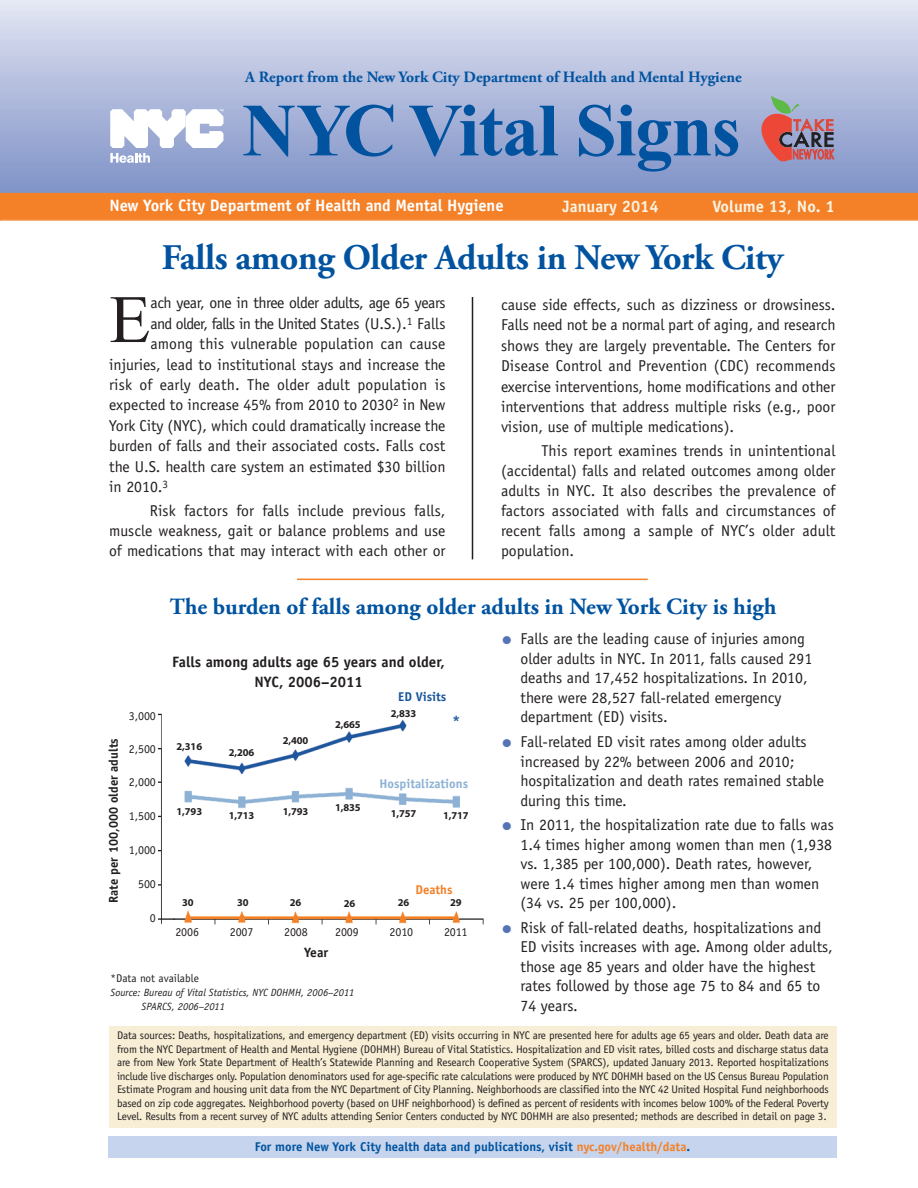
<style>
.page{position:relative;width:918px;height:1188px;background:#fff}
.page>*{position:absolute;margin:0;border:0;box-sizing:border-box;transform-origin:0 0}
.t1{font:700 75px "Times";letter-spacing:-.015em;color:#0153a0}
.t2{font:67.65px "Times";color:#231f20}
.t3{font:700 36px "Adobe Garamond Pro";letter-spacing:-.01em;color:#0153a0}
.t4{font:700 23.25px "Adobe Garamond Pro";color:#0153a0}
.t5{font:700 16.5px "Officina Sans";letter-spacing:-.005em;color:#fff}
.t6{font:700 16.5px "Officina Sans";color:#faf4e2}
.t7{font:15.75px/19.5px "Officina Sans";color:#231f20}
.t8{font:700 15.75px "Adobe Garamond Pro";color:#0153a0}
.t9{font:15.75px "Officina Sans";letter-spacing:-.04em;color:#231f20}
.t10{font:15.75px "Officina Sans";letter-spacing:-.03em;color:#231f20}
.t11{font:700 15px/20.2px "Officina Sans";color:#231f20;text-align:center}
.t12{font:700 15px "Officina Sans";color:#1a569c}
.t13{font:700 13.5px "Officina Sans";color:#231f20}
.t14{font:700 12.75px "Officina Sans";color:#0153a0}
.t15{font:700 12.75px "Officina Sans";color:#231f20}
.t16{font:700 12.75px "Officina Sans";color:#8cb1d4}
.t17{font:700 12.75px "Officina Sans";color:#1a569c}
.t18{font:700 12.75px "Officina Sans";color:#f48028}
.t19{font:12px "Officina Sans";letter-spacing:-.01em;color:#231f20}
.t20{font:11.25px "Officina Sans";color:#231f20}
.t21{font:700 11.25px "Officina Sans";letter-spacing:-.01em;color:#0153a0}
.t22{font:11.1px/13.5px "Officina Sans";letter-spacing:-.015em;color:#231f20;text-align:justify}
.t23{font:700 10.5px "Myriad Pro";letter-spacing:-.01em;color:#231f20}
.t24{font:italic 10.5px/14.1px "Officina Sans";color:#231f20}
.s1{font-size:15px}
.s2{color:#5474b5}
.s3{color:#f48028}
</style>
<div class="page">
<div style="left:0;top:0;width:918px;height:196px;background:linear-gradient(to bottom,#e3e6f3,#7e90c5)"></div>
<svg style="left:0;top:193px;width:918px;height:28px;background:#f4822b"></svg>
<svg style="left:110px;top:109px;width:113px;height:54px"></svg>
<svg style="left:761px;top:95px;width:73px;height:66px;background:#aa8491"></svg>
<hr style="left:297px;top:579px;width:351px;height:1px;background:#f48028">
<div style="left:108px;top:1136px;width:729px;height:22px;background:#c6d5ed"></div>
<img style="left:158px;top:713px;width:326px;height:212px">
<hr style="left:472px;top:297px;width:1px;height:262px;background:#231f20">
<div style="left:110px;top:1027px;width:727px;height:101px;background:#f7eed5"></div>
<p class="t21" style="left:426px;top:68px;width:93px"><span class="s1">NYC V</span>ITAL <span class="s1">S</span>IGNS</p>
<h1 class="t1" style="left:242px;top:86px;width:500px">NYC Vital Signs</h1>
<p class="t8" style="left:245px;top:71px;width:498px">A Report from the New York City Department of Health and Mental Hygiene</p>
<p class="t5" style="left:109px;top:200px;width:396px">New York City Department of Health and Mental Hygiene</p>
<p class="t6" style="left:562px;top:200px;width:98px">January 2014</p>
<p class="t6" style="left:712px;top:200px;width:124px">Volume 13, No. 1</p>
<h3 class="t3" style="left:162px;top:243px;width:623px">Falls among Older Adults in New York City</h3>
<h2 class="t2" style="left:109px;top:295px;width:43px">E</h2>
<p class="t10" style="left:151px;top:297px;width:297px">ach year, one in three older adults, age 65 years</p>
<p class="t7" style="left:501px;top:296px;width:336px;line-height:20.4px;text-align:justify">cause side effects, such as dizziness or drowsiness.<br>Falls need not be a normal part of aging, and research shows they are largely preventable. The Centers for Disease Control and Prevention (CDC) recommends exercise interventions, home modifications and other interventions that address multiple risks (e.g., poor vision, use of multiple medications).</p>
<p class="t7" style="left:501px;top:442px;width:336px;line-height:20.1px;text-align:justify;text-indent:40px">This report examines trends in unintentional (accidental) falls and related outcomes among older adults in NYC. It also describes the prevalence of factors associated with falls and circumstances of recent falls among a sample of NYC’s older adult population.</p>
<p class="t9" style="left:150px;top:317px;width:297px">and older, falls in the United States (U.S.).<sup>1</sup> Falls</p>
<p class="t7" style="left:150px;top:335px;width:297px">among this vulnerable population can cause</p>
<p class="t7" style="left:109px;top:356px;width:338px">injuries, lead to institutional stays and increase the</p>
<p class="t7" style="left:109px;top:376px;width:338px">risk of early death. The older adult population is</p>
<p class="t7" style="left:109px;top:397px;width:338px">expected to increase 45% from 2010 to 2030<sup>2</sup> in New</p>
<p class="t7" style="left:109px;top:417px;width:338px">York City (NYC), which could dramatically increase the</p>
<p class="t7" style="left:109px;top:437px;width:338px">burden of falls and their associated costs. Falls cost</p>
<p class="t7" style="left:109px;top:458px;width:338px">the U.S. health care system an estimated $30 billion</p>
<p class="t7" style="left:109px;top:478px;width:60px">in 2010.<sup>3</sup></p>
<p class="t7" style="left:109px;top:501px;width:338px;line-height:20.4px;text-align:justify;text-indent:40px">Risk factors for falls include previous falls, muscle weakness, gait or balance problems and use of medications that may interact with each other or</p>
<h3 class="t4" style="left:170px;top:597px;width:608px">The burden of falls among older adults in New York City is high</h3>
<p class="t7" style="left:520px;top:631px;width:293px;text-indent:-18px"><span class="s2">●</span> Falls are the leading cause of injuries among older adults in NYC. In 2011, falls caused 291 deaths and 17,452 hospitalizations. In 2010, there were 28,527 fall-related emergency department (ED) visits.</p>
<p class="t7" style="left:520px;top:733px;width:305px;text-indent:-18px"><span class="s2">●</span> Fall-related ED visit rates among older adults increased by 22% between 2006 and 2010; hospitalization and death rates remained stable during this time.</p>
<p class="t7" style="left:520px;top:816px;width:315px;text-indent:-18px"><span class="s2">●</span> In 2011, the hospitalization rate due to falls was 1.4 times higher among women than men (1,938 vs. 1,385 per 100,000). Death rates, however, were 1.4 times higher among men than women (34 vs. 25 per 100,000).</p>
<p class="t7" style="left:520px;top:919px;width:314px;text-indent:-18px"><span class="s2">●</span> Risk of fall-related deaths, hospitalizations and ED visits increases with age. Among older adults, those age 85 years and older have the highest rates followed by those age 75 to 84 and 65 to 74 years.</p>
<p class="t11" style="left:172px;top:653px;width:274px">Falls among adults age 65 years and older,<br>NYC, 2006–2011</p>
<p class="t17" style="left:398px;top:692px;width:50px">ED Visits</p>
<p class="t23" style="left:391px;top:708px;width:27px">2,833</p>
<p class="t19" style="left:129px;top:711px;width:29px">3,000</p>
<p class="t19" style="left:129px;top:744px;width:29px">2,500</p>
<p class="t19" style="left:129px;top:777px;width:29px">2,000</p>
<p class="t19" style="left:129px;top:812px;width:29px">1,500</p>
<p class="t19" style="left:129px;top:845px;width:29px">1,000</p>
<p class="t19" style="left:138px;top:879px;width:19px">500</p>
<p class="t19" style="left:150px;top:914px;width:7px">0</p>
<p class="t12" style="left:452px;top:715px;width:10px">*</p>
<p class="t23" style="left:335px;top:718px;width:27px">2,665</p>
<p class="t23" style="left:283px;top:735px;width:27px">2,400</p>
<p class="t15" style="left:109px;top:903px;width:166px;rotate:-90deg">Rate per 100,000 older adults</p>
<p class="t23" style="left:177px;top:741px;width:27px">2,316</p>
<p class="t23" style="left:229px;top:747px;width:27px">2,206</p>
<p class="t16" style="left:380px;top:779px;width:90px">Hospitalizations</p>
<p class="t23" style="left:335px;top:801px;width:27px">1,835</p>
<p class="t23" style="left:177px;top:805px;width:27px">1,793</p>
<p class="t23" style="left:283px;top:805px;width:27px">1,793</p>
<p class="t23" style="left:391px;top:807px;width:27px">1,757</p>
<p class="t23" style="left:443px;top:810px;width:27px">1,717</p>
<p class="t23" style="left:229px;top:810px;width:27px">1,713</p>
<p class="t18" style="left:415px;top:885px;width:39px">Deaths</p>
<p class="t23" style="left:182px;top:897px;width:13px">30</p>
<p class="t23" style="left:237px;top:897px;width:13px">30</p>
<p class="t23" style="left:290px;top:897px;width:13px">26</p>
<p class="t23" style="left:344px;top:897px;width:13px">26</p>
<p class="t23" style="left:398px;top:897px;width:13px">26</p>
<p class="t23" style="left:450px;top:897px;width:13px">29</p>
<p class="t19" style="left:175px;top:927px;width:25px">2006</p>
<p class="t19" style="left:230px;top:927px;width:25px">2007</p>
<p class="t19" style="left:284px;top:927px;width:25px">2008</p>
<p class="t19" style="left:335px;top:927px;width:25px">2009</p>
<p class="t19" style="left:390px;top:927px;width:25px">2010</p>
<p class="t19" style="left:444px;top:927px;width:25px">2011</p>
<p class="t13" style="left:304px;top:947px;width:26px">Year</p>
<p class="t20" style="left:110px;top:974px;width:90px">*Data not available</p>
<p class="t24" style="left:142px;top:986px;width:214px;text-indent:-31px">Source: Bureau of Vital Statistics, NYC DOHMH, 2006–2011<br>SPARCS, 2006–2011</p>
<p class="t22" style="left:117px;top:1030px;width:713px">Data sources: Deaths, hospitalizations, and emergency department (ED) visits occurring in NYC are presented here for adults age 65 years and older. Death data are from the NYC Department of Health and Mental Hygiene (DOHMH) Bureau of Vital Statistics. Hospitalization and ED visit rates, billed costs and discharge status data are from New York State Department of Health’s Statewide Planning and Research Cooperative System (SPARCS), updated January 2013. Reported hospitalizations include live discharges only. Population denominators used for age-specific rate calculations were produced by NYC DOHMH based on the US Census Bureau Population Estimate Program and housing unit data from the NYC Department of City Planning. Neighborhoods are classified into the NYC 42 United Hospital Fund neighborhoods based on zip code aggregates. Neighborhood poverty (based on UHF neighborhood) is defined as percent of residents with incomes below 100% of the Federal Poverty Level. Results from a recent survey of NYC adults attending Senior Centers conducted by NYC DOHMH are also presented; methods are described in detail on page 3.</p>
<p class="t14" style="left:255px;top:1141px;width:437px">For more New York City health data and publications, visit <span class="s3">nyc.gov/health/data</span>.</p>
</div>
